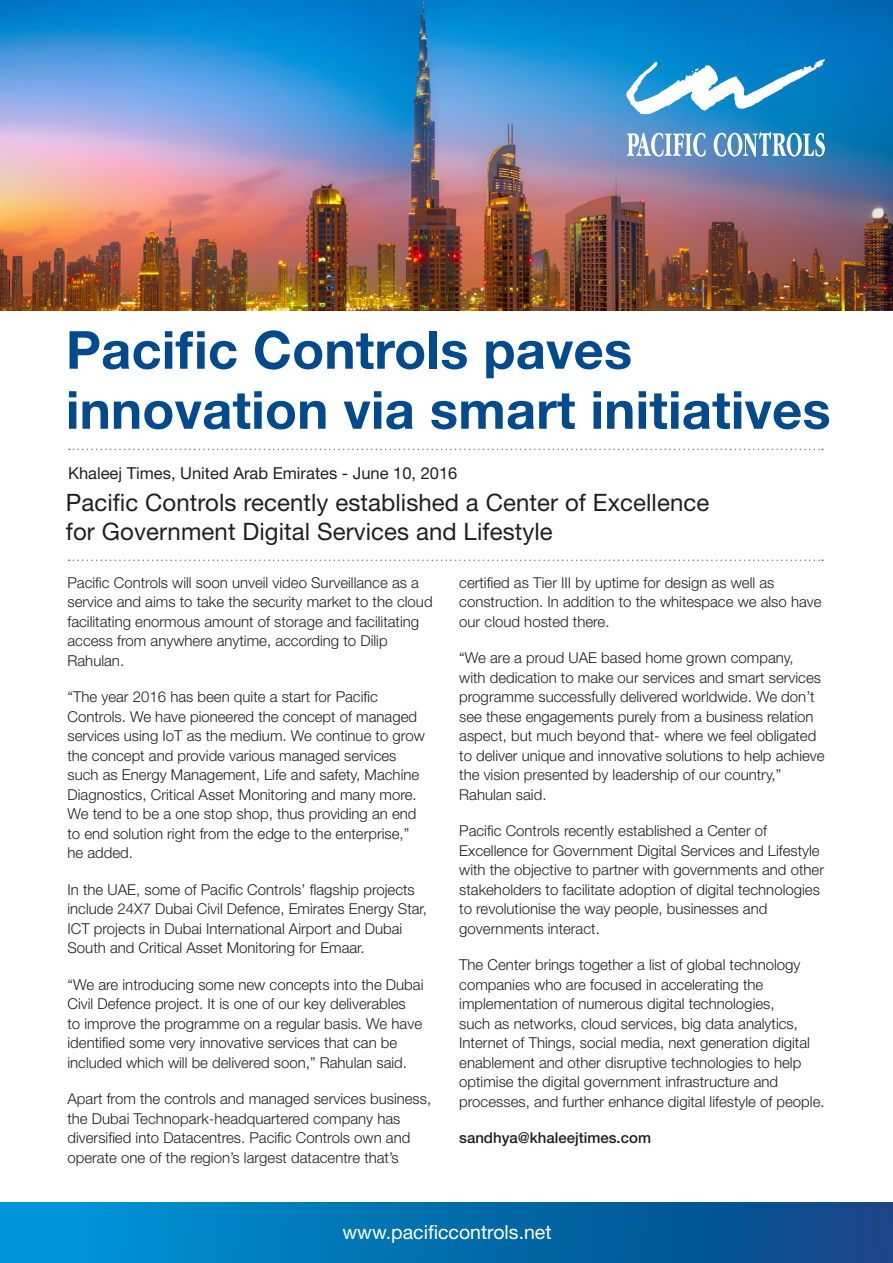
<style>
.page{position:relative;width:893px;height:1263px;background:#fff}
.page>*{position:absolute;margin:0;border:0;box-sizing:border-box;transform-origin:0 0}
.t1{font:700 52.5px/60px "Helvetica Neue";letter-spacing:.005em;color:#004a8d}
.t2{font:24px/28.5px "Helvetica Neue";letter-spacing:.005em;color:#231f20}
.t3{font:19.5px "Helvetica Neue";color:#fff}
.t4{font:16.5px "Helvetica Neue";color:#231f20}
.t5{font:300 15px/19.5px "Helvetica Neue";color:#231f20}
.t6{font:500 15px "Helvetica Neue";color:#231f20}
</style>
<div class="page">
<img style="left:0;top:0;width:893px;height:310px">
<svg style="left:69px;top:449px;width:754px;height:1px"></svg>
<svg style="left:69px;top:559px;width:754px;height:2px"></svg>
<svg style="left:626px;top:60px;width:199px;height:54px"></svg>
<svg style="left:627px;top:133px;width:79px;height:24px"></svg>
<svg style="left:714px;top:132px;width:111px;height:25px"></svg>
<svg style="left:0;top:1203px;width:893px;height:60px;background:#036dae"></svg>
<p class="t1" style="left:66px;top:319px;width:766px">Pacific Controls paves innovation via smart initiatives</p>
<p class="t4" style="left:68px;top:463px;width:391px">Khaleej Times, United Arab Emirates - June 10, 2016</p>
<p class="t2" style="left:66px;top:488px;width:645px">Pacific Controls recently established a Center of Excellence for Government Digital Services and Lifestyle</p>
<p class="t5" style="left:459px;top:572px;width:364px">certified as Tier III by uptime for design as well as construction. In addition to the whitespace we also have our cloud hosted there.</p>
<p class="t5" style="left:459px;top:648px;width:367px">“We are a proud UAE based home grown company,<br>with dedication to make our services and smart services programme successfully delivered worldwide. We don’t see these engagements purely from a business relation aspect, but much beyond that- where we feel obligated to deliver unique and innovative solutions to help achieve the vision presented by leadership of our country,” Rahulan said.</p>
<p class="t5" style="left:459px;top:821px;width:366px">Pacific Controls recently established a Center of Excellence for Government Digital Services and Lifestyle with the objective to partner with governments and other stakeholders to facilitate adoption of digital technologies to revolutionise the way people, businesses and governments interact.</p>
<p class="t5" style="left:459px;top:955px;width:367px">The Center brings together a list of global technology companies who are focused in accelerating the implementation of numerous digital technologies,<br>such as networks, cloud services, big data analytics, Internet of Things, social media, next generation digital enablement and other disruptive technologies to help optimise the digital government infrastructure and processes, and further enhance digital lifestyle of people.</p>
<p class="t6" style="left:459px;top:1129px;width:193px">sandhya@khaleejtimes.com</p>
<p class="t5" style="left:67px;top:572px;width:367px">Pacific Controls will soon unveil video Surveillance as a service and aims to take the security market to the cloud facilitating enormous amount of storage and facilitating access from anywhere anytime, according to Dilip Rahulan.</p>
<p class="t5" style="left:67px;top:687px;width:359px">“The year 2016 has been quite a start for Pacific Controls. We have pioneered the concept of managed services using IoT as the medium. We continue to grow the concept and provide various managed services such as Energy Management, Life and safety, Machine Diagnostics, Critical Asset Monitoring and many more.<br>We tend to be a one stop shop, thus providing an end to end solution right from the edge to the enterprise,” he added.</p>
<p class="t5" style="left:67px;top:879px;width:361px">In the UAE, some of Pacific Controls’ flagship projects include 24X7 Dubai Civil Defence, Emirates Energy Star, ICT projects in Dubai International Airport and Dubai South and Critical Asset Monitoring for Emaar.</p>
<p class="t5" style="left:67px;top:974px;width:357px">“We are introducing some new concepts into the Dubai Civil Defence project. It is one of our key deliverables<br>to improve the programme on a regular basis. We have identified some very innovative services that can be included which will be delivered soon,” Rahulan said.</p>
<p class="t5" style="left:67px;top:1089px;width:365px">Apart from the controls and managed services business, the Dubai Technopark-headquartered company has diversified into Datacentres. Pacific Controls own and operate one of the region’s largest datacentre that’s</p>
<p class="t3" style="left:343px;top:1220px;width:211px">www.pacificcontrols.net</p>
</div>
